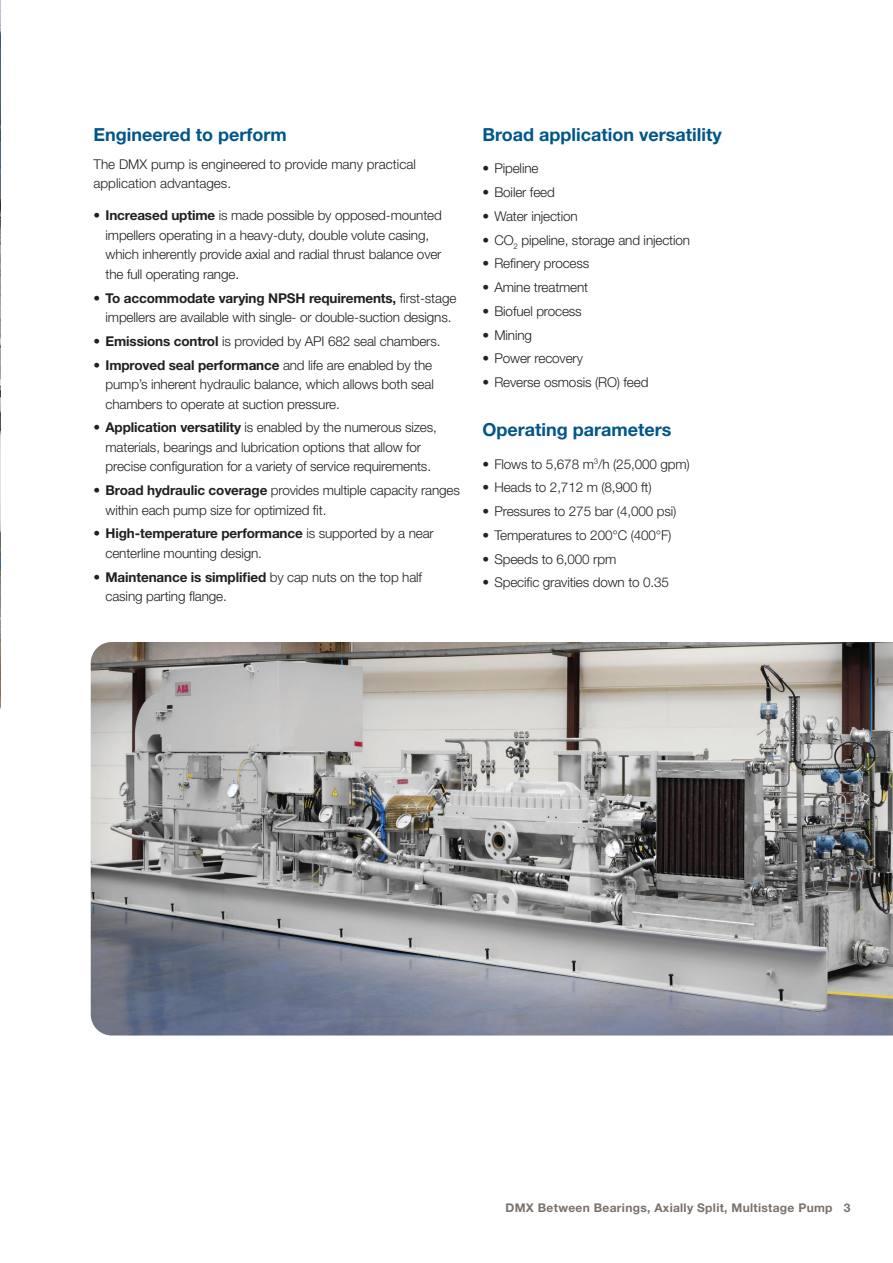
<style>
.page{position:relative;width:893px;height:1263px;background:#fff}
.page>*{position:absolute;margin:0;border:0;box-sizing:border-box;transform-origin:0 0}
.Subhead_Level_1__blu{font:700 18px "Helvetica Neue LT Std";color:#00568a}
.Body_copy{font:300 13.5px/19.5px "Helvetica Neue LT Std";letter-spacing:-.01em;color:#231f20}
.t1{font:700 12px "Helvetica Neue LT Std";letter-spacing:.025em;color:#79716c}
.s1{font-weight:700}
</style>
<div class="page">
<img style="left:0;top:0;width:1px;height:709px">
<img style="left:91px;top:642px;width:802px;height:393px">
<p class="Subhead_Level_1__blu" style="left:94px;top:123px;width:195px">Engineered to perform</p>
<p class="Body_copy" style="left:94px;top:154px;width:324px">The DMX pump is engineered to provide many practical application advantages.</p>
<p class="Body_copy" style="left:106px;top:206px;width:338px;text-indent:-12px"><span class="s1">• Increased uptime</span> is made possible by opposed-mounted impellers operating in a heavy-duty, double volute casing, which inherently provide axial and radial thrust balance over the full operating range.</p>
<p class="Body_copy" style="left:94px;top:288px;width:364px;text-align:center"><span class="s1">• To accommodate varying NPSH requirements,</span> first-stage impellers are available with single- or double-suction designs.</p>
<p class="Body_copy" style="left:94px;top:331px;width:348px"><span class="s1">• Emissions control</span> is provided by API 682 seal chambers.</p>
<p class="Body_copy" style="left:106px;top:355px;width:330px;text-align:justify;text-indent:-12px"><span class="s1">• Improved seal performance</span> and life are enabled by the pump’s inherent hydraulic balance, which allows both seal chambers to operate at suction pressure.</p>
<p class="Body_copy" style="left:94px;top:418px;width:345px;text-align:center"><span class="s1">• Application versatility</span> is enabled by the numerous sizes, materials, bearings and lubrication options that allow for precise configuration for a variety of service requirements.</p>
<p class="Body_copy" style="left:106px;top:480px;width:356px;text-indent:-12px"><span class="s1">• Broad hydraulic coverage</span> provides multiple capacity ranges within each pump size for optimized fit.</p>
<p class="Body_copy" style="left:106px;top:524px;width:330px;text-indent:-12px"><span class="s1">• High-temperature performance</span> is supported by a near centerline mounting design.</p>
<p class="Body_copy" style="left:106px;top:567px;width:318px;text-indent:-12px"><span class="s1">• Maintenance is simplified</span> by cap nuts on the top half casing parting flange.</p>
<p class="Subhead_Level_1__blu" style="left:482px;top:123px;width:241px">Broad application versatility</p>
<p class="Body_copy" style="left:482px;top:158px;width:58px">• Pipeline</p>
<p class="Body_copy" style="left:482px;top:182px;width:74px">• Boiler feed</p>
<p class="Body_copy" style="left:482px;top:206px;width:97px">• Water injection</p>
<p class="Body_copy" style="left:482px;top:230px;width:209px">• CO<sub>2</sub> pipeline, storage and injection</p>
<p class="Body_copy" style="left:482px;top:253px;width:108px">• Refinery process</p>
<p class="Body_copy" style="left:482px;top:277px;width:107px">• Amine treatment</p>
<p class="Body_copy" style="left:482px;top:301px;width:101px">• Biofuel process</p>
<p class="Body_copy" style="left:482px;top:325px;width:51px">• Mining</p>
<p class="Body_copy" style="left:482px;top:348px;width:102px">• Power recovery</p>
<p class="Body_copy" style="left:482px;top:372px;width:168px">• Reverse osmosis (RO) feed</p>
<p class="Subhead_Level_1__blu" style="left:482px;top:419px;width:190px">Operating parameters</p>
<p class="Body_copy" style="left:482px;top:454px;width:209px">• Flows to 5,678 m<sup>3</sup>/h (25,000 gpm)</p>
<p class="Body_copy" style="left:482px;top:477px;width:171px">• Heads to 2,712 m (8,900 ft)</p>
<p class="Body_copy" style="left:482px;top:501px;width:195px">• Pressures to 275 bar (4,000 psi)</p>
<p class="Body_copy" style="left:482px;top:525px;width:191px">• Temperatures to 200°C (400°F)</p>
<p class="Body_copy" style="left:482px;top:549px;width:135px">• Speeds to 6,000 rpm</p>
<p class="Body_copy" style="left:482px;top:572px;width:188px">• Specific gravities down to 0.35</p>
<p class="t1" style="left:506px;top:1201px;width:346px">DMX Between Bearings, Axially Split, Multistage Pump 3</p>
</div>
